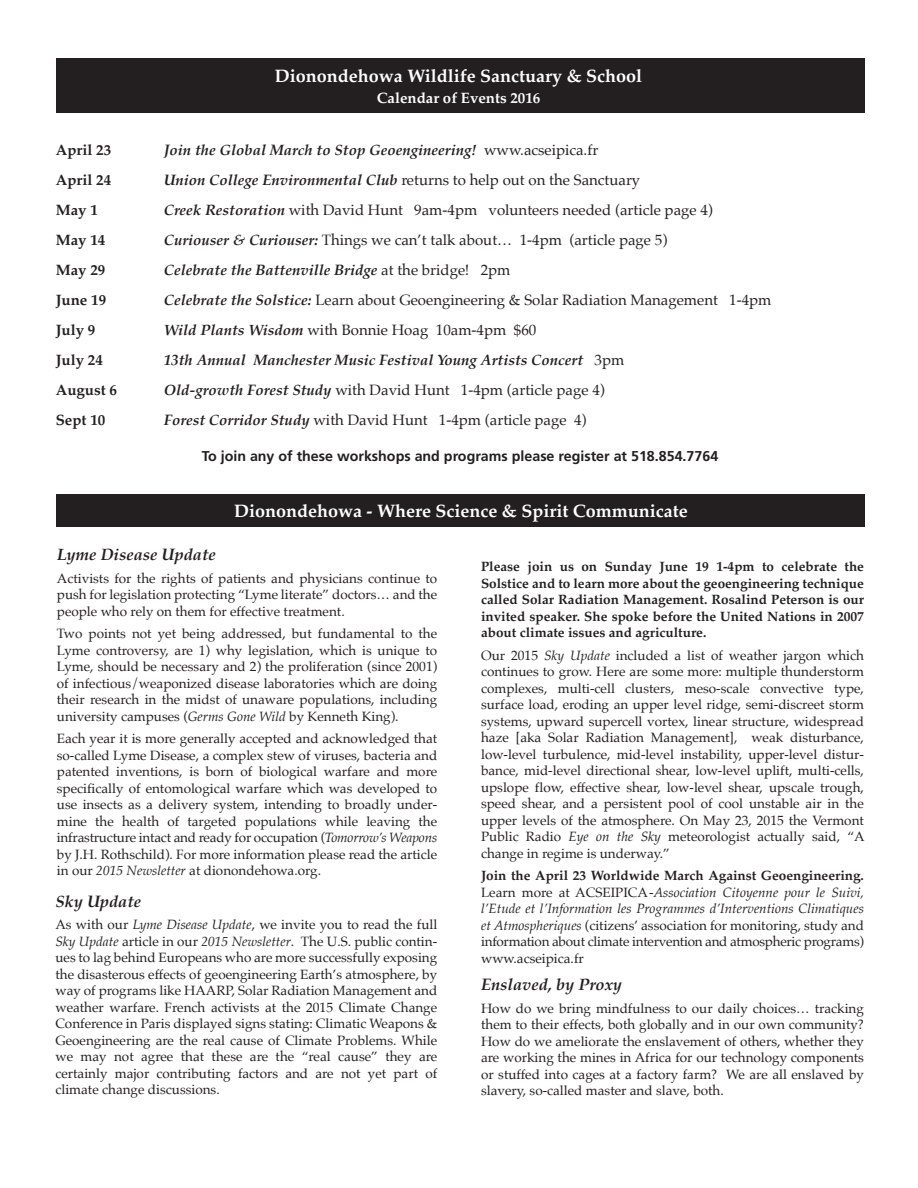
<style>
.page{position:relative;width:918px;height:1188px;background:#fff}
.page>*{position:absolute;margin:0;border:0;box-sizing:border-box;transform-origin:0 0}
.t1{font:700 18px "Palatino";color:#fff}
.t2{font:italic 700 16.5px "Palatino";color:#231f20}
.t3{font:15px "Palatino";color:#231f20}
.t4{font:italic 700 15px "Palatino";color:#231f20}
.t5{font:700 15px "Palatino";color:#231f20}
.t6{font:700 15px "Palatino";color:#fff}
.t7{font:700 14.25px "Frutiger";color:#231f20}
.t8{font:13.5px/16.5px "Palatino";color:#231f20;text-align:justify}
.t9{font:700 13.5px/16.5px "Palatino";color:#231f20;text-align:justify}
.s1{font-weight:400;font-style:normal}
.s2{font-weight:700;font-style:italic}
.s3{font-style:italic}
.s4{font-weight:700}
</style>
<div class="page">
<div style="left:56px;top:58px;width:808px;height:55px;background:#231f20"></div>
<div style="left:56px;top:494px;width:808px;height:33px;background:#231f20"></div>
<p class="t1" style="left:275px;top:60px;width:369px">Dionondehowa Wildlife Sanctuary &amp; School</p>
<p class="t6" style="left:377px;top:85px;width:165px">Calendar of Events 2016</p>
<p class="t5" style="left:56px;top:138px;width:57px">April 23</p>
<p class="t4" style="left:164px;top:138px;width:436px">Join the Global March to Stop Geoengineering! <span class="s1">www.acseipica.fr</span></p>
<p class="t5" style="left:56px;top:168px;width:57px">April 24</p>
<p class="t3" style="left:164px;top:168px;width:478px"><span class="s2">Union College Environmental Club</span> returns to help out on the Sanctuary</p>
<p class="t5" style="left:56px;top:198px;width:44px">May 1</p>
<p class="t3" style="left:164px;top:198px;width:551px"><span class="s2">Creek Restoration</span> with David Hunt 9am-4pm volunteers needed (article page 4)</p>
<p class="t5" style="left:56px;top:228px;width:51px">May 14</p>
<p class="t3" style="left:164px;top:228px;width:505px"><span class="s2">Curiouser &amp; Curiouser:</span> Things we can’t talk about… 1-4pm (article page 5)</p>
<p class="t5" style="left:56px;top:258px;width:51px">May 29</p>
<p class="t4" style="left:164px;top:258px;width:348px">Celebrate the Battenville Bridge <span class="s1">at the bridge! 2pm</span></p>
<p class="t5" style="left:56px;top:288px;width:52px">June 19</p>
<p class="t3" style="left:164px;top:288px;width:609px"><span class="s2">Celebrate the Solstice:</span> Learn about Geoengineering &amp; Solar Radiation Management 1-4pm</p>
<p class="t5" style="left:56px;top:318px;width:41px">July 9</p>
<p class="t3" style="left:164px;top:318px;width:374px"><span class="s2">Wild Plants Wisdom</span> with Bonnie Hoag 10am-4pm $60</p>
<p class="t5" style="left:56px;top:348px;width:49px">July 24</p>
<p class="t4" style="left:164px;top:348px;width:462px">13th Annual Manchester Music Festival Young Artists Concert <span class="s1">3pm</span></p>
<p class="t5" style="left:56px;top:378px;width:63px">August 6</p>
<p class="t3" style="left:164px;top:378px;width:443px"><span class="s2">Old-growth Forest Study</span> with David Hunt 1-4pm (article page 4)</p>
<p class="t5" style="left:56px;top:408px;width:51px">Sept 10</p>
<p class="t3" style="left:164px;top:408px;width:424px"><span class="s2">Forest Corridor Study</span> with David Hunt 1-4pm (article page 4)</p>
<p class="t7" style="left:202px;top:448px;width:518px">To join any of these workshops and programs please register at 518.854.7764</p>
<p class="t1" style="left:234px;top:495px;width:455px">Dionondehowa - Where Science &amp; Spirit Communicate</p>
<p class="t2" style="left:57px;top:541px;width:160px">Lyme Disease Update</p>
<p class="t8" style="left:57px;top:570px;width:382px">Activists for the rights of patients and physicians continue to push for legislation protecting “Lyme literate” doctors… and the people who rely on them for effective treatment.</p>
<p class="t8" style="left:57px;top:625px;width:382px">Two points not yet being addressed, but fundamental to the Lyme controversy, are 1) why legislation, which is unique to Lyme, should be necessary and 2) the proliferation (since 2001) of infectious/weaponized disease laboratories which are doing their research in the midst of unaware populations, including university campuses (<span class="s3">Germs Gone Wild</span> by Kenneth King).</p>
<p class="t8" style="left:57px;top:730px;width:382px">Each year it is more generally accepted and acknowledged that so-called Lyme Disease, a complex stew of viruses, bacteria and patented inventions, is born of biological warfare and more specifically of entomological warfare which was developed to use insects as a delivery system, intending to broadly under&shy;mine the health of targeted populations while leaving the infrastructure intact and ready for occupation (<span class="s3">Tomorrow’s Weapons </span>by J.H. Rothschild). For more information please read the article in our <span class="s3">2015 Newsletter</span> at dionondehowa.org.</p>
<p class="t2" style="left:55px;top:887px;width:87px">Sky Update</p>
<p class="t8" style="left:55px;top:916px;width:383px">As with our <span class="s3">Lyme Disease Update</span>, we invite you to read the full <span class="s3">Sky Update</span> article in our <span class="s3">2015 Newsletter</span>. The U.S. public contin&shy;ues to lag behind Europeans who are more successfully exposing the disasterous effects of geoengineering Earth’s atmosphere, by way of programs like HAARP, Solar Radiation Management and weather warfare. French activists at the 2015 Climate Change Conference in Paris displayed signs stating: Climatic Weapons &amp; Geoengineering are the real cause of Climate Problems. While we may not agree that these are the “real cause” they are certainly major contributing factors and are not yet part of climate change discussions.</p>
<p class="t9" style="left:481px;top:558px;width:384px">Please join us on Sunday June 19 1-4pm to celebrate the Solstice and to learn more about the geoengineering technique called Solar Radiation Management. Rosalind Peterson is our invited speaker. She spoke before the United Nations in 2007 about climate issues and agriculture.</p>
<p class="t8" style="left:481px;top:647px;width:385px">Our 2015 <span class="s3">Sky Update</span> included a list of weather jargon which continues to grow. Here are some more: multiple thunderstorm complexes, multi-cell clusters, meso-scale convective type, surface load, eroding an upper level ridge, semi-discreet storm systems, upward supercell vortex, linear structure, widespread haze [aka Solar Radiation Management], weak disturbance, low-level turbulence, mid-level instability, upper-level distur&shy;bance, mid-level directional shear, low-level uplift, multi-cells, upslope flow, effective shear, low-level shear, upscale trough, speed shear, and a persistent pool of cool unstable air in the upper levels of the atmosphere. On May 23, 2015 the Vermont Public Radio <span class="s3">Eye on the Sky</span> meteorologist actually said, “A change in regime is underway.”</p>
<p class="t8" style="left:481px;top:868px;width:384px"><span class="s4">Join the April 23 Worldwide March Against Geoengineering.<br></span>Learn more at ACSEIPICA -<span class="s3">Association Citoyenne pour le Suivi, l’Etude et l’Information les Programmes d’Interventions Climatiques et Atmospheriques</span> (citizens’ association for monitoring, study and information about climate intervention and atmospheric programs) www.acseipica.fr</p>
<p class="t2" style="left:481px;top:971px;width:143px">Enslaved, by Proxy</p>
<p class="t8" style="left:481px;top:1000px;width:384px">How do we bring mindfulness to our daily choices… tracking them to their effects, both globally and in our own community?<br>How do we ameliorate the enslavement of others, whether they are working the mines in Africa for our technology components or stuffed into cages at a factory farm? We are all enslaved by slavery, so-called master and slave, both.</p>
</div>
